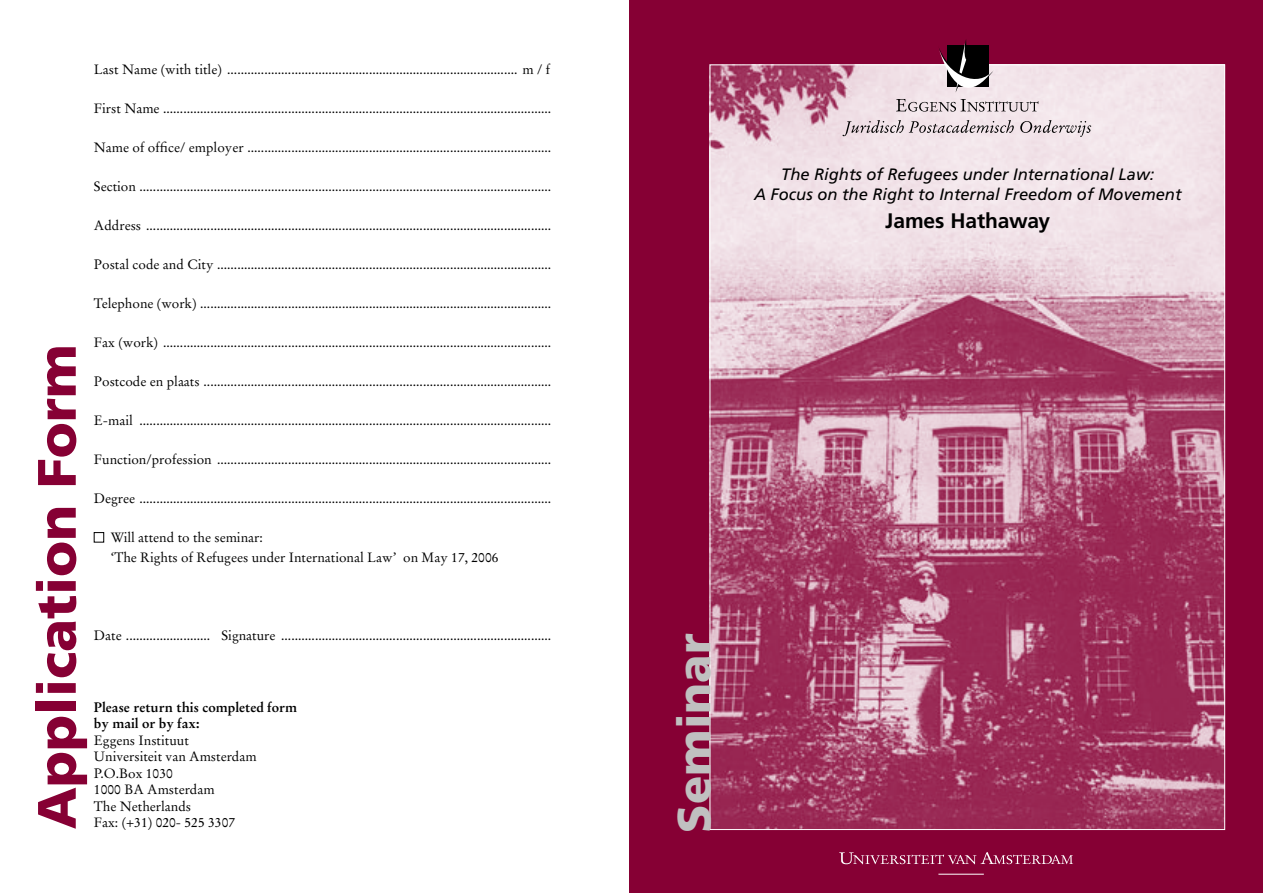
<style>
.page{position:relative;width:1263px;height:893px;background:#fff}
.page>*{position:absolute;margin:0;border:0;box-sizing:border-box;transform-origin:0 0}
.t1{font:900 54px "Frutiger";color:#860034}
.Normaal{font:900 46.5px "Frutiger";color:#c0c0c0}
._1_Kop_omslag{font:700 21px "Frutiger";letter-spacing:-.005em;color:#000}
._4_Tussenkop{font:italic 16.5px "Frutiger";color:#000}
._3_Plat{font:13.5px/19.5px "Stempel Garamond";color:#000}
._3_Plat-2{font:700 13.5px "Stempel Garamond";color:#000}
</style>
<div class="page">
<div style="left:94px;top:532px;width:10px;height:10px;border:1px solid #000"></div>
<div style="left:630px;top:0;width:633px;height:893px;background:#860034"></div>
<img style="left:712px;top:66px;width:511px;height:762px">
<hr style="left:938px;top:874px;width:46px;height:1px;background:#fff">
<svg style="left:842px;top:120px;width:172px;height:16px;background:#cabec3"></svg>
<svg style="left:1020px;top:120px;width:71px;height:17px"></svg>
<svg style="left:896px;top:39px;width:142px;height:73px"></svg>
<svg style="left:839px;top:852px;width:234px;height:12px"></svg>
<p class="_3_Plat" style="left:94px;top:60px;width:458px">Last Name (with title) ...................................................................................... m / f</p>
<p class="_3_Plat" style="left:94px;top:99px;width:459px">First Name ...................................................................................................................</p>
<p class="_3_Plat" style="left:94px;top:138px;width:459px">Name of office/ employer ..........................................................................................</p>
<p class="_3_Plat" style="left:94px;top:177px;width:459px">Section ..........................................................................................................................</p>
<p class="_3_Plat" style="left:94px;top:216px;width:459px">Address ........................................................................................................................</p>
<p class="_3_Plat" style="left:94px;top:255px;width:459px">Postal code and City ...................................................................................................</p>
<p class="_3_Plat" style="left:94px;top:294px;width:459px">Telephone (work) ........................................................................................................</p>
<p class="_3_Plat" style="left:94px;top:333px;width:459px">Fax (work) ...................................................................................................................</p>
<p class="_3_Plat" style="left:94px;top:372px;width:459px">Postcode en plaats .......................................................................................................</p>
<p class="_3_Plat" style="left:94px;top:411px;width:459px">E-mail ..........................................................................................................................</p>
<p class="_3_Plat" style="left:94px;top:450px;width:459px">Function/profession ...................................................................................................</p>
<p class="_3_Plat" style="left:94px;top:489px;width:459px">Degree ..........................................................................................................................</p>
<p class="_3_Plat" style="left:111px;top:528px;width:389px">Will attend to the seminar:<br>‘The Rights of Refugees under International Law’ on May 17, 2006</p>
<p class="t1" style="left:24px;top:829px;width:486px;rotate:-90deg">Application Form</p>
<p class="_3_Plat" style="left:94px;top:625px;width:459px">Date ......................... Signature ................................................................................</p>
<p class="_3_Plat-2" style="left:94px;top:699px;width:205px">Please return this completed form</p>
<p class="_3_Plat-2" style="left:94px;top:715px;width:107px">by mail or by fax:</p>
<p class="_3_Plat" style="left:94px;top:730px;width:96px">Eggens Instituut</p>
<p class="_3_Plat" style="left:94px;top:747px;width:164px">Universiteit van Amsterdam</p>
<p class="_3_Plat" style="left:94px;top:763px;width:80px">P.O.Box 1030</p>
<p class="_3_Plat" style="left:94px;top:780px;width:122px">1000 BA Amsterdam</p>
<p class="_3_Plat" style="left:94px;top:796px;width:99px">The Netherlands</p>
<p class="_3_Plat" style="left:94px;top:813px;width:143px">Fax: (+31) 020- 525 3307</p>
<p class="_4_Tussenkop" style="left:781px;top:165px;width:375px">The Rights of Refugees under International Law:</p>
<p class="_4_Tussenkop" style="left:754px;top:184px;width:429px">A Focus on the Right to Internal Freedom of Movement</p>
<p class="_1_Kop_omslag" style="left:885px;top:208px;width:167px">James Hathaway</p>
<p class="Normaal" style="left:666px;top:833px;width:200px;rotate:-90deg">Seminar</p>
</div>
